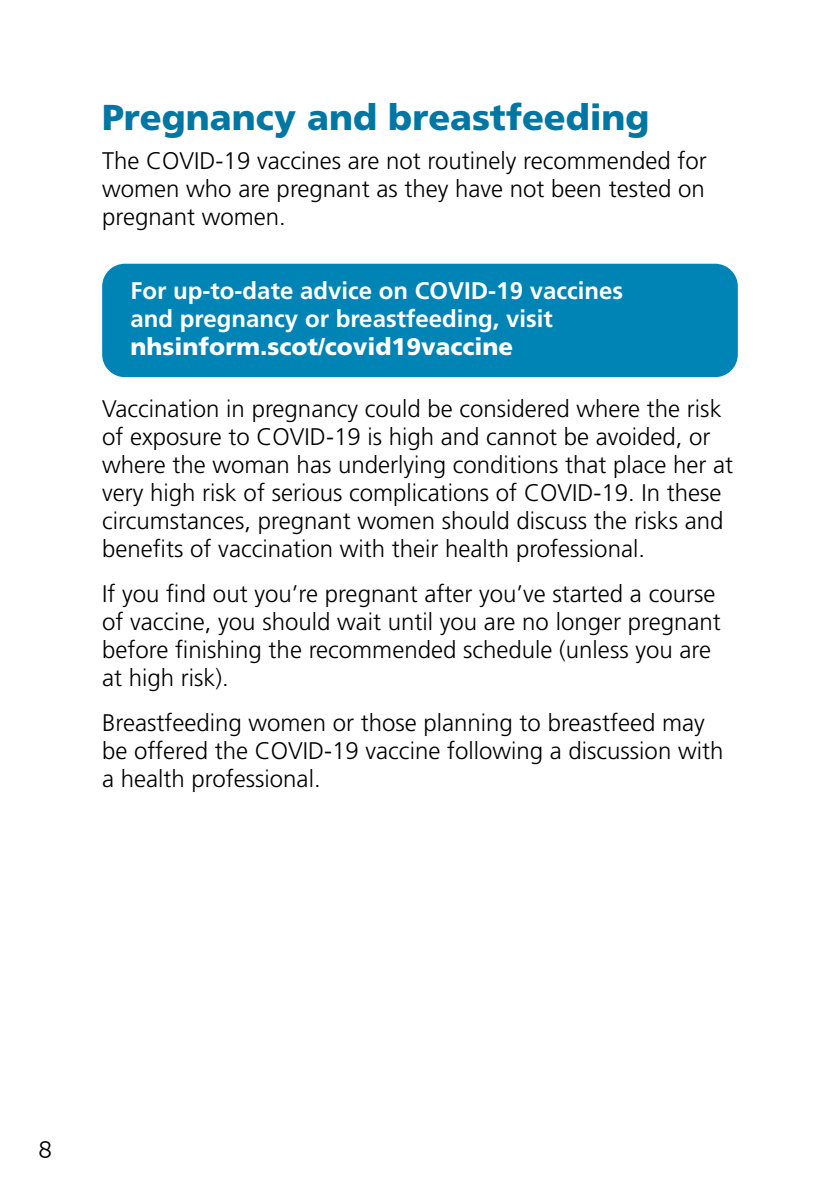
<style>
.page{position:relative;width:840px;height:1191px;background:#fff}
.page>*{position:absolute;margin:0;border:0;box-sizing:border-box;transform-origin:0 0}
.Heading_1{font:900 36px "Frutiger";color:#0076a3}
.Body_Text{font:300 24px/28px "Frutiger";color:#000}
.white_pull_out{font:700 24px/28px "Frutiger";color:#fff}
.t1{font:24px "Museo Sans Rounded 300";color:#000}
.s1{font-weight:900}
</style>
<div class="page">
<div style="left:102px;top:264px;width:635px;height:113px;background:#0084b6;border-radius:23px"></div>
<h1 class="Heading_1" style="left:102px;top:96px;width:548px">Pregnancy and breastfeeding</h1>
<p class="Body_Text" style="left:102px;top:147px;width:606px;text-align:justify">The COVID-19 vaccines are not routinely recommended for women who are pregnant as they have not been tested on pregnant women.</p>
<p class="white_pull_out" style="left:130px;top:276px;width:494px">For up-to-date advice on COVID-19 vaccines and pregnancy or breastfeeding, visit <span class="s1">nhsinform.scot/covid19vaccine</span></p>
<p class="Body_Text" style="left:102px;top:394px;width:632px">Vaccination in pregnancy could be considered where the risk of exposure to COVID-19 is high and cannot be avoided, or where the woman has underlying conditions that place her at very high risk of serious complications of COVID-19. In these circumstances, pregnant women should discuss the risks and benefits of vaccination with their health professional.</p>
<p class="Body_Text" style="left:102px;top:579px;width:619px">If you find out you’re pregnant after you’ve started a course of vaccine, you should wait until you are no longer pregnant before finishing the recommended schedule (unless you are at high risk).</p>
<p class="Body_Text" style="left:102px;top:708px;width:622px">Breastfeeding women or those planning to breastfeed may be offered the COVID-19 vaccine following a discussion with a health professional.</p>
<p class="t1" style="left:38px;top:1136px;width:16px">8</p>
</div>
